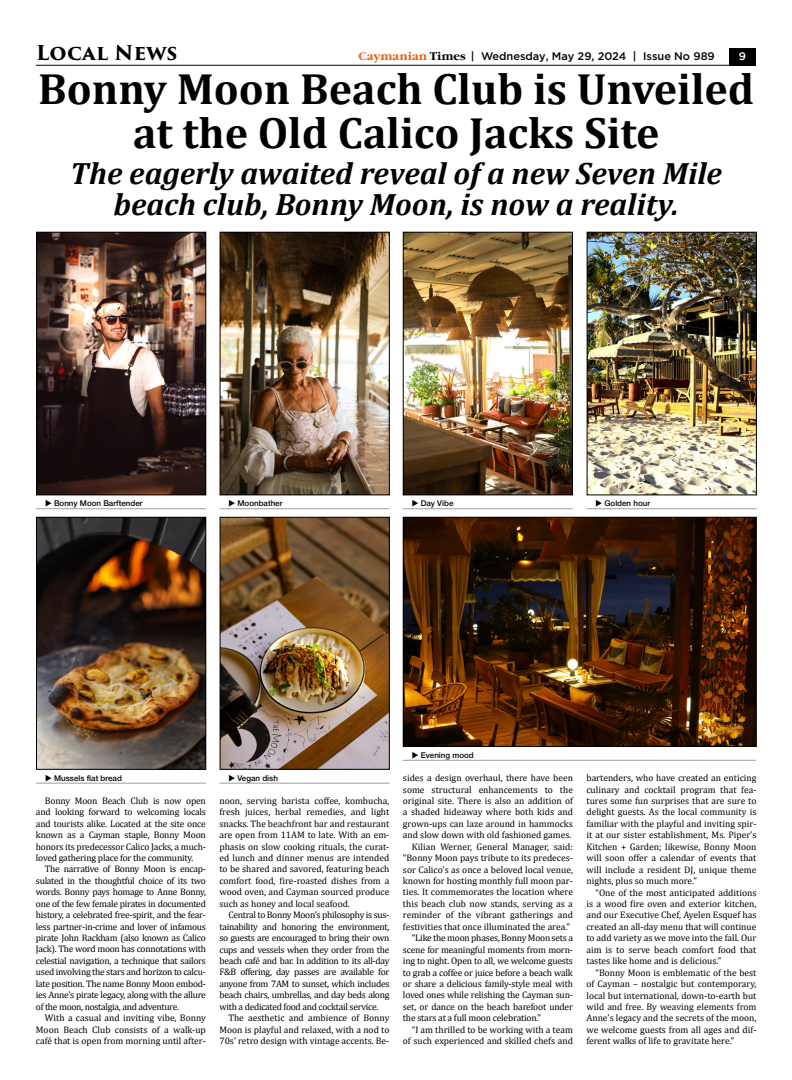
<style>
.page{position:relative;width:792px;height:1080px;background:#fff}
.page>*{position:absolute;margin:0;border:0;box-sizing:border-box;transform-origin:0 0}
.t1{font:700 44px/44px "Cambria";color:#000;text-align:center}
.t2{font:italic 700 31px/31px "Cambria";color:#000;text-align:center}
.t3{font:700 20px "Trajan Pro 3";letter-spacing:.01em;color:#000}
.t4{font:500 11px "Gotham";color:#000}
.t5{font:500 11px "Gotham";color:#fff}
.t6{font:9.5px/11.4px "Cambria";color:#000;text-align:justify}
.t7{font:9.5px "Cambria";letter-spacing:-.02em;color:#000}
.t8{font:500 8px "Helvetica Neue Cyr";color:#000}
.s1{font-family:"Garamond C";font-weight:700;color:#ea5b0b}
.s2{font-family:"Garamond C";font-weight:700}
</style>
<div class="page">
<img style="left:38px;top:234px;width:166px;height:259px">
<div style="left:36px;top:232px;width:170px;height:263px;border:1px solid #000"></div>
<img style="left:38px;top:519px;width:166px;height:248px">
<div style="left:36px;top:517px;width:170px;height:252px;border:1px solid #000"></div>
<img style="left:222px;top:234px;width:165px;height:259px">
<div style="left:220px;top:232px;width:169px;height:263px;border:1px solid #000"></div>
<img style="left:222px;top:519px;width:165px;height:248px">
<div style="left:220px;top:517px;width:169px;height:252px;border:1px solid #000"></div>
<img style="left:405px;top:519px;width:349px;height:226px">
<div style="left:403px;top:517px;width:353px;height:230px;border:1px solid #000"></div>
<img style="left:405px;top:234px;width:166px;height:259px">
<div style="left:403px;top:232px;width:170px;height:263px;border:1px solid #000"></div>
<img style="left:589px;top:234px;width:165px;height:259px">
<div style="left:587px;top:232px;width:169px;height:263px;border:1px solid #000"></div>
<hr style="left:36px;top:509px;width:170px;height:1px;background:#9d9d9c">
<hr style="left:36px;top:783px;width:170px;height:1px;background:#9d9d9c">
<hr style="left:220px;top:509px;width:169px;height:1px;background:#9d9d9c">
<hr style="left:220px;top:783px;width:169px;height:1px;background:#9d9d9c">
<hr style="left:403px;top:760px;width:353px;height:1px;background:#9d9d9c">
<hr style="left:403px;top:509px;width:170px;height:1px;background:#9d9d9c">
<hr style="left:587px;top:509px;width:169px;height:1px;background:#9d9d9c">
<div style="left:729px;top:48px;width:27px;height:18px;background:#000"></div>
<hr style="left:36px;top:65px;width:720px;height:1px;background:#000">
<h3 class="t3" style="left:36px;top:38px;width:143px">Local News</h3>
<p class="t4" style="left:359px;top:49px;width:358px"><span class="s1">Caymanian</span> <span class="s2">Times</span> | Wednesday, May 29, 2024 | Issue No 989</p>
<p class="t5" style="left:739px;top:49px;width:9px">9</p>
<h1 class="t1" style="left:38px;top:66px;width:718px">Bonny Moon Beach Club is Unveiled at the Old Calico Jacks Site</h1>
<h2 class="t2" style="left:70px;top:157px;width:653px">The eagerly awaited reveal of a new Seven Mile beach club, Bonny Moon, is now a reality.</h2>
<p class="t8" style="left:54px;top:499px;width:90px">Bonny Moon Barftender</p>
<p class="t8" style="left:238px;top:499px;width:47px">Moonbather</p>
<p class="t8" style="left:421px;top:499px;width:34px">Day Vibe</p>
<p class="t8" style="left:605px;top:499px;width:47px">Golden hour</p>
<p class="t8" style="left:54px;top:774px;width:69px">Mussels flat bread</p>
<p class="t6" style="left:36px;top:795px;width:172px;text-indent:9px">Bonny Moon Beach Club is now open and looking forward to welcoming locals and tourists alike. Located at the site once known as a Cayman staple, Bonny Moon honors its predecessor Calico Jacks, a much&shy;loved gathering place for the community.</p>
<p class="t6" style="left:36px;top:863px;width:172px;text-indent:9px">The narrative of Bonny Moon is encap&shy;sulated in the thoughtful choice of its two words. Bonny pays homage to Anne Bonny, one of the few female pirates in documented history, a celebrated free-spirit, and the fear&shy;less partner-in-crime and lover of infamous pirate John Rackham (also known as Calico Jack). The word moon has connotations with celestial navigation, a technique that sailors used involving the stars and horizon to calcu&shy;late position. The name Bonny Moon embod&shy;ies Anne’s pirate legacy, along with the allure of the moon, nostalgia, and adventure.</p>
<p class="t6" style="left:36px;top:1012px;width:172px;text-indent:9px">With a casual and inviting vibe, Bonny Moon Beach Club consists of a walk-up café that is open from morning until after-</p>
<p class="t8" style="left:238px;top:774px;width:42px">Vegan dish</p>
<p class="t6" style="left:219px;top:795px;width:172px">noon, serving barista coffee, kombucha, fresh juices, herbal remedies, and light snacks. The beachfront bar and restaurant are open from 11AM to late. With an em&shy;phasis on slow cooking rituals, the curat&shy;ed lunch and dinner menus are intended to be shared and savored, featuring beach comfort food, fire-roasted dishes from a wood oven, and Cayman sourced produce such as honey and local seafood.</p>
<p class="t6" style="left:219px;top:909px;width:172px;text-indent:9px">Central to Bonny Moon’s philosophy is sus&shy;tainability and honoring the environment, so guests are encouraged to bring their own cups and vessels when they order from the beach café and bar. In addition to its all-day F&amp;B offering, day passes are available for anyone from 7AM to sunset, which includes beach chairs, umbrellas, and day beds along with a dedicated food and cocktail service.</p>
<p class="t6" style="left:219px;top:1012px;width:172px;text-indent:9px">The aesthetic and ambience of Bonny Moon is playful and relaxed, with a nod to 70s’ retro design with vintage accents. Be-</p>
<p class="t8" style="left:421px;top:751px;width:55px">Evening mood</p>
<p class="t6" style="left:403px;top:772px;width:172px">sides a design overhaul, there have been</p>
<p class="t6" style="left:403px;top:784px;width:172px">some structural enhancements to the</p>
<p class="t6" style="left:403px;top:795px;width:172px">original site. There is also an addition of</p>
<p class="t6" style="left:403px;top:806px;width:172px">a shaded hideaway where both kids and</p>
<p class="t6" style="left:403px;top:818px;width:172px">grown-ups can laze around in hammocks</p>
<p class="t6" style="left:403px;top:829px;width:170px">and slow down with old fashioned games.</p>
<p class="t6" style="left:412px;top:841px;width:163px">Kilian Werner, General Manager, said:</p>
<p class="t6" style="left:403px;top:852px;width:172px">“Bonny Moon pays tribute to its predeces-</p>
<p class="t6" style="left:403px;top:864px;width:172px">sor Calico’s as once a beloved local venue,</p>
<p class="t6" style="left:403px;top:875px;width:172px">known for hosting monthly full moon par-</p>
<p class="t6" style="left:403px;top:886px;width:172px">ties. It commemorates the location where</p>
<p class="t6" style="left:403px;top:898px;width:172px">this beach club now stands, serving as a</p>
<p class="t6" style="left:403px;top:909px;width:172px">reminder of the vibrant gatherings and</p>
<p class="t6" style="left:403px;top:921px;width:169px">festivities that once illuminated the area.”</p>
<p class="t7" style="left:412px;top:932px;width:163px">“Like the moon phases, Bonny Moon sets a</p>
<p class="t7" style="left:403px;top:944px;width:172px">scene for meaningful moments from morn-</p>
<p class="t7" style="left:403px;top:955px;width:171px">ing to night. Open to all, we welcome guests</p>
<p class="t7" style="left:403px;top:967px;width:172px">to grab a coffee or juice before a beach walk</p>
<p class="t7" style="left:403px;top:978px;width:172px">or share a delicious family-style meal with</p>
<p class="t7" style="left:403px;top:990px;width:172px">loved ones while relishing the Cayman sun-</p>
<p class="t7" style="left:403px;top:1001px;width:172px">set, or dance on the beach barefoot under</p>
<p class="t7" style="left:403px;top:1012px;width:140px">the stars at a full moon celebration.”</p>
<p class="t6" style="left:412px;top:1024px;width:163px">“I am thrilled to be working with a team</p>
<p class="t6" style="left:403px;top:1035px;width:172px">of such experienced and skilled chefs and</p>
<p class="t6" style="left:586px;top:772px;width:172px">bartenders, who have created an enticing culinary and cocktail program that fea&shy;tures some fun surprises that are sure to delight guests. As the local community is familiar with the playful and inviting spir&shy;it at our sister establishment, Ms. Piper’s Kitchen + Garden; likewise, Bonny Moon will soon offer a calendar of events that will include a resident DJ, unique theme nights, plus so much more.”</p>
<p class="t6" style="left:586px;top:887px;width:172px;text-indent:9px">“One of the most anticipated additions is a wood fire oven and exterior kitchen, and our Executive Chef, Ayelen Esquef has created an all-day menu that will continue to add variety as we move into the fall. Our aim is to serve beach comfort food that tastes like home and is delicious.”</p>
<p class="t6" style="left:586px;top:967px;width:172px;text-indent:9px">“Bonny Moon is emblematic of the best of Cayman – nostalgic but contemporary, local but international, down-to-earth but wild and free. By weaving elements from Anne’s legacy and the secrets of the moon, we welcome guests from all ages and dif&shy;ferent walks of life to gravitate here.”</p>
</div>
